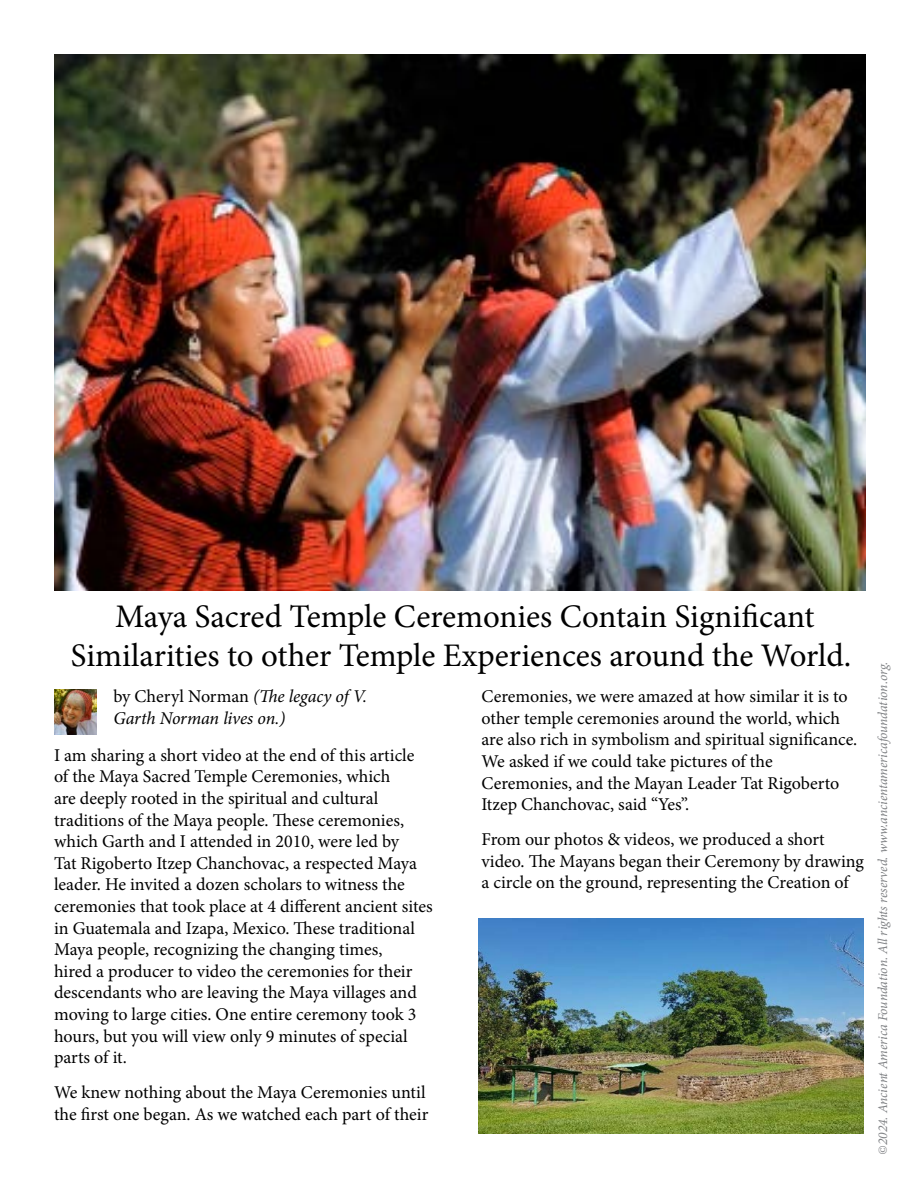
<style>
.page{position:relative;width:918px;height:1188px;background:#fff}
.page>*{position:absolute;margin:0;border:0;box-sizing:border-box;transform-origin:0 0}
.t1{font:33px/39.6px "Minion Pro";color:#000;text-align:center}
.t2{font:18px/21.6px "Minion Pro";color:#000}
.t3{font:italic 18px/21.6px "Minion Pro";letter-spacing:-.01em;color:#000}
.t4{font:italic 13.5px "Minion Pro";letter-spacing:-.005em;color:#808285}
.s1{font-style:normal}
</style>
<div class="page">
<img style="left:54px;top:54px;width:811px;height:537px">
<img style="left:479px;top:918px;width:385px;height:216px">
<img style="left:54px;top:689px;width:42px;height:46px">
<h1 class="t1" style="left:71px;top:596px;width:782px">Maya Sacred Temple Ceremonies Contain Significant<br>Similarities to other Temple Experiences around the World.</h1>
<p class="t3" style="left:113px;top:686px;width:255px"><span class="s1">by Cheryl Norman</span> (The legacy of V.<br>Garth Norman lives on.)</p>
<p class="t2" style="left:482px;top:686px;width:377px">Ceremonies, we were amazed at how similar it is to other temple ceremonies around the world, which are also rich in symbolism and spiritual significance.<br>We asked if we could take pictures of the Ceremonies, and the Mayan Leader Tat Rigoberto Itzep Chanchovac, said “Yes”.</p>
<p class="t2" style="left:482px;top:829px;width:384px">From our photos &amp; videos, we produced a short video. The Mayans began their Ceremony by drawing a circle on the ground, representing the Creation of</p>
<p class="t2" style="left:54px;top:744px;width:380px">I am sharing a short video at the end of this article of the Maya Sacred Temple Ceremonies, which<br>are deeply rooted in the spiritual and cultural traditions of the Maya people. These ceremonies, which Garth and I attended in 2010, were led by<br>Tat Rigoberto Itzep Chanchovac, a respected Maya leader. He invited a dozen scholars to witness the ceremonies that took place at 4 different ancient sites in Guatemala and Izapa, Mexico. These traditional Maya people, recognizing the changing times,<br>hired a producer to video the ceremonies for their descendants who are leaving the Maya villages and moving to large cities. One entire ceremony took 3 hours, but you will view only 9 minutes of special parts of it.</p>
<p class="t2" style="left:54px;top:1082px;width:376px">We knew nothing about the Maya Ceremonies until the first one began. As we watched each part of their</p>
<p class="t4" style="left:874px;top:1155px;width:495px;rotate:-90deg">©2024. Ancient America Foundation. All rights reserved. www.ancientamericafoundation.org.</p>
</div>
